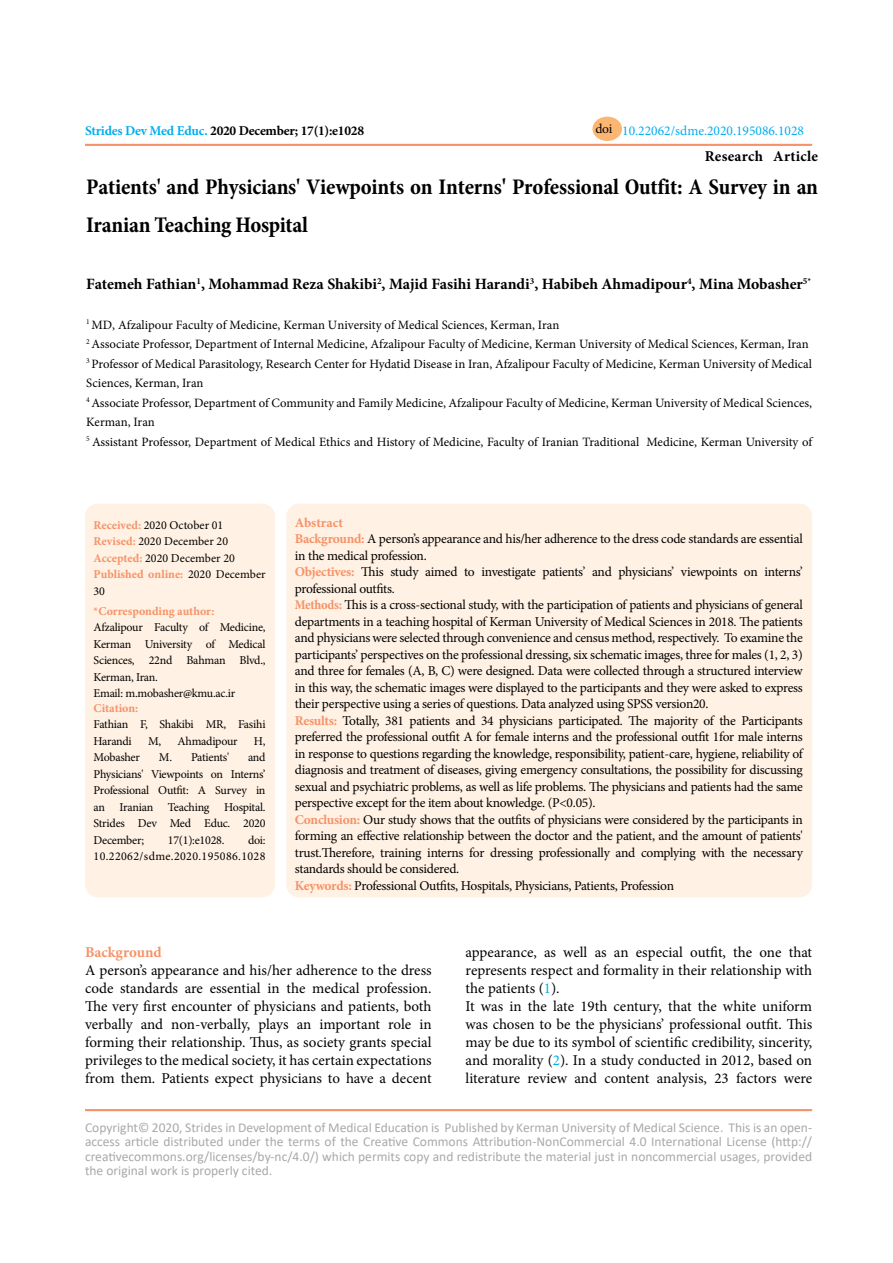
<style>
.page{position:relative;width:893px;height:1263px;background:#fff}
.page>*{position:absolute;margin:0;border:0;box-sizing:border-box;transform-origin:0 0}
.t1{font:700 condensed 22.5px/37.3px "Minion Pro";letter-spacing:-.01em;color:#000}
.t2{font:700 15.75px "Minion Pro";color:#000}
.t3{font:15px/18px "Minion Pro";color:#000;text-align:justify}
.t4{font:700 15px "Minion Pro";letter-spacing:.02em;color:#000}
.t5{font:700 15px "Minion Pro";color:#f69268}
.t6{font:13.5px/16.5px "Minion Pro";letter-spacing:-.02em;color:#000}
.t7{font:13.5px/14.4px "Calibri";color:#a7a9ac;text-align:justify}
.t8{font:700 13.5px "Minion Pro";letter-spacing:-.02em;color:#000}
.t9{font:13.5px "Minion Pro";color:#00aeef}
.t10{font:12.75px/19.5px "Minion Pro";color:#000}
.t11{font:12px/16.5px "Minion Pro";letter-spacing:-.02em;color:#000}
.t12{font:12px/16.5px "Minion Pro";color:#000}
.t13{font:12px/16.5px "Minion Pro";letter-spacing:.03em;color:#000;text-align:right}
.t14{font:700 12px "Minion Pro";color:#f69268}
.s1{color:#00aeef}
.s2{font-stretch:normal}
.s3{font-weight:700;color:#f69268}
.s4{font-weight:700;font-stretch:condensed;color:#f69268}
</style>
<div class="page">
<div style="left:85px;top:504px;width:190px;height:393px;background:#fff1e3;border-radius:13px"></div>
<div style="left:286px;top:504px;width:526px;height:393px;background:#fff1e3;border-radius:13px"></div>
<div style="left:592px;top:117px;width:30px;height:24px;background:#fbb672;border-radius:50%"></div>
<hr style="left:85px;top:144px;width:727px;height:2px;background:#f69268">
<hr style="left:85px;top:1109px;width:727px;height:2px;background:#f69268">
<p class="t8" style="left:85px;top:121px;width:281px"><span class="s1">Strides Dev Med Educ.</span> 2020 December; 17(1):e1028</p>
<p class="t6" style="left:595px;top:120px;width:18px">doi</p>
<p class="t9" style="left:622px;top:121px;width:183px">10.22062/sdme.2020.195086.1028</p>
<p class="t4" style="left:705px;top:145px;width:115px">Research Article</p>
<h1 class="t1" style="left:86px;top:168px;width:733px">Patients' and Physicians' Viewpoints on Interns<span class="s2">'</span> Professional Outfit: A Survey in an<br>Iranian Teaching Hospital</h1>
<p class="t2" style="left:86px;top:273px;width:726px">Fatemeh Fathian<sup>1</sup>, Mohammad Reza Shakibi<sup>2</sup>, Majid Fasihi Harandi<sup>3</sup>, Habibeh Ahmadipour<sup>4</sup>, Mina Mobasher<sup>5*</sup></p>
<p class="t10" style="left:86px;top:315px;width:727px"><sup>1</sup> MD, Afzalipour Faculty of Medicine, Kerman University of Medical Sciences, Kerman, Iran<br><sup>2</sup> Associate Professor, Department of Internal Medicine, Afzalipour Faculty of Medicine, Kerman University of Medical Sciences, Kerman, Iran <sup>3</sup> Professor of Medical Parasitology, Research Center for Hydatid Disease in Iran, Afzalipour Faculty of Medicine, Kerman University of Medical Sciences, Kerman, Iran<br><sup>4</sup> Associate Professor, Department of Community and Family Medicine, Afzalipour Faculty of Medicine, Kerman University of Medical Sciences, Kerman, Iran<br><sup>5</sup> Assistant Professor, Department of Medical Ethics and History of Medicine, Faculty of Iranian Traditional Medicine, Kerman University of</p>
<p class="t12" style="left:94px;top:517px;width:173px"><span class="s3">Received:</span> 2020 October 01<br><span class="s3">Revised:</span> 2020 December 20<br><span class="s3">Accepted:</span> 2020 December 20<br><span class="s3">Published online:</span> 2020 December<br>30</p>
<p class="t14" style="left:94px;top:602px;width:122px">*Corresponding author:</p>
<p class="t11" style="left:94px;top:619px;width:174px">Afzalipour Faculty of Medicine,<br>Kerman University of Medical<br>Sciences, 22nd Bahman Blvd.,<br>Kerman, Iran.<br>Email: m.mobasher@kmu.ac.ir</p>
<p class="t14" style="left:94px;top:699px;width:46px">Citation:</p>
<p class="t11" style="left:94px;top:716px;width:173px">Fathian F, Shakibi MR, Fasihi<br>Harandi</p>
<p class="t11" style="left:148px;top:732px;width:15px">M,</p>
<p class="t11" style="left:177px;top:732px;width:62px">Ahmadipour</p>
<p class="t11" style="left:254px;top:732px;width:13px">H,</p>
<p class="t11" style="left:94px;top:749px;width:48px">Mobasher</p>
<p class="t11" style="left:159px;top:749px;width:72px">M. Patients'</p>
<p class="t11" style="left:94px;top:749px;width:174px;text-align:justify;text-indent:154px">and Physicians' Viewpoints on Interns’ Professional Outfit: A Survey in an Iranian Teaching Hospital.<br>Strides Dev Med Educ. 2020<br>December;</p>
<p class="t13" style="left:94px;top:831px;width:173px">doi:<br>10.22062/sdme.2020.195086.1028</p>
<p class="t11" style="left:168px;top:831px;width:58px">17(1):e1028.</p>
<p class="t6" style="left:295px;top:514px;width:510px"><span class="s3">Abstract<br>Background:</span> A person’s appearance and his/her adherence to the dress code standards are essential in the medical profession.<br><span class="s3">Objectives:</span> This study aimed to investigate patients’ and physicians’ viewpoints on interns’ professional outfits.<br><span class="s4">Methods:</span> This is a cross-sectional study, with the participation of patients and physicians of general departments in a teaching hospital of Kerman University of Medical Sciences in 2018. The patients and physicians were selected through convenience and census method, respectively. To examine the participants’ perspectives on the professional dressing, six schematic images, three for males (1, 2, 3) and three for females (A, B, C) were designed. Data were collected through a structured interview in this way, the schematic images were displayed to the participants and they were asked to express their perspective using a series of questions. Data analyzed using SPSS version20.<br><span class="s3">Results:</span> Totally, 381 patients and 34 physicians participated. The majority of the Participants preferred the professional outfit A for female interns and the professional outfit 1for male interns in response to questions regarding the knowledge, responsibility, patient-care, hygiene, reliability of diagnosis and treatment of diseases, giving emergency consultations, the possibility for discussing sexual and psychiatric problems, as well as life problems. The physicians and patients had the same perspective except for the item about knowledge. (P&lt;0.05).<br><span class="s3">Conclusion:</span> Our study shows that the outfits of physicians were considered by the participants in forming an effective relationship between the doctor and the patient, and the amount of patients' trust.Therefore, training interns for dressing professionally and complying with the necessary standards should be considered.<br><span class="s3">Keywords:</span> Professional Outfits, Hospitals, Physicians, Patients, Profession</p>
<p class="t5" style="left:85px;top:942px;width:78px">Background</p>
<p class="t3" style="left:85px;top:961px;width:348px">A person’s appearance and his/her adherence to the dress code standards are essential in the medical profession.<br>The very first encounter of physicians and patients, both verbally and non-verbally, plays an important role in forming their relationship. Thus, as society grants special privileges to the medical society, it has certain expectations from them. Patients expect physicians to have a decent</p>
<p class="t3" style="left:466px;top:943px;width:348px;text-align:left">appearance, as well as an especial outfit, the one that represents respect and formality in their relationship with the patients (<span class="s1">1</span>).<br>It was in the late 19th century, that the white uniform was chosen to be the physicians’ professional outfit. This may be due to its symbol of scientific credibility, sincerity, and morality (<span class="s1">2</span>). In a study conducted in 2012, based on literature review and content analysis, 23 factors were</p>
<p class="t7" style="left:85px;top:1120px;width:729px">Copyright© 2020, Strides in Development of Medical Education is Published by Kerman University of Medical Science. This is an open&shy;access article distributed under the terms of the Creative Commons Attribution-NonCommercial 4.0 International License (http:// creativecommons.org/licenses/by-nc/4.0/) which permits copy and redistribute the material just in noncommercial usages, provided the original work is properly cited.</p>
</div>
